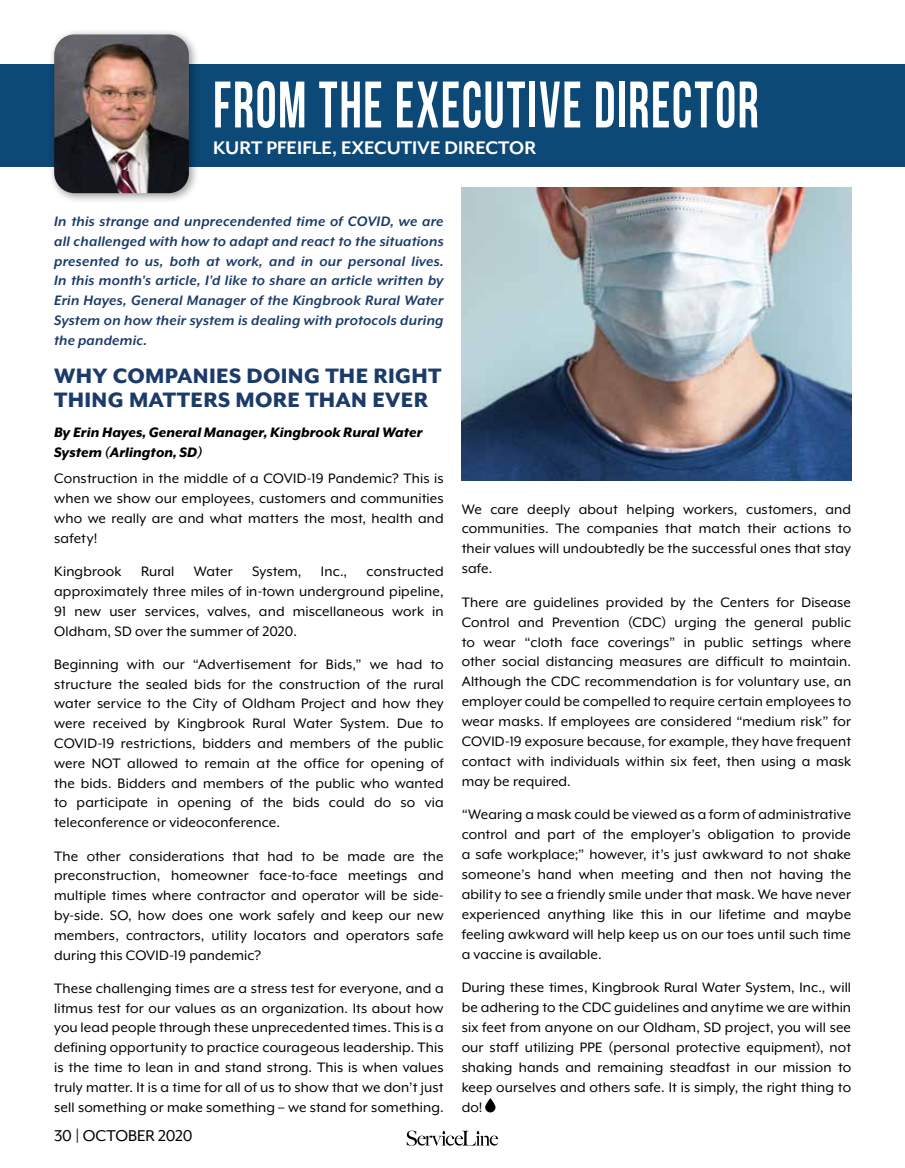
<style>
.page{position:relative;width:905px;height:1168px;background:#fff}
.page>*{position:absolute;margin:0;border:0;box-sizing:border-box;transform-origin:0 0}
.t1{font:65.55px "Bebas Neue";letter-spacing:.035em;color:#fff;scale:.8 1}
.t2{font:800 24px/24.3px "Mr Eaves XL Mod OT";letter-spacing:.015em;color:#1b3b69}
.t3{font:700 21px "Mr Eaves XL Mod OT";color:#fff}
.t4{font:18px "Mr Eaves XL Mod OT";letter-spacing:-.01em;color:#000}
.t5{font:15.75px/19.8px "Mr Eaves XL Mod OT";letter-spacing:.01em;color:#000;text-align:justify}
.t6{font:italic 700 15.75px/19.8px "Mr Eaves XL Mod OT";letter-spacing:.015em;color:#1b3b69;text-align:justify}
.t7{font:italic 800 15.75px/19.8px "Mr Eaves XL Mod OT";color:#000}
</style>
<div class="page">
<div style="left:0;top:65px;width:904px;height:102px;background:#0c4977"></div>
<div style="left:48px;top:29px;width:152px;height:175px;background:#000;opacity:.4"></div>
<img style="left:54px;top:34px;width:135px;height:159px">
<svg style="left:407px;top:1130px;width:91px;height:16px"></svg>
<img style="left:461px;top:187px;width:390px;height:294px">
<svg style="left:485px;top:1098px;width:10px;height:14px"></svg>
<h1 class="t1" style="left:213px;top:69px;width:683px">FROM THE EXECUTIVE DIRECTOR</h1>
<h3 class="t3" style="left:213px;top:137px;width:325px">KURT PFEIFLE, EXECUTIVE DIRECTOR</h3>
<p class="t6" style="left:54px;top:211px;width:391px">In this strange and unprecendented time of COVID, we are all challenged with how to adapt and react to the situations presented to us, both at work, and in our personal lives.<br>In this month's article, I'd like to share an article written by Erin Hayes, General Manager of the Kingbrook Rural Water System on how their system is dealing with protocols during the pandemic.</p>
<h2 class="t2" style="left:54px;top:363px;width:389px">WHY COMPANIES DOING THE RIGHT<br>THING MATTERS MORE THAN EVER</h2>
<p class="t7" style="left:54px;top:422px;width:370px">By Erin Hayes, General Manager, Kingbrook Rural Water<br>System (Arlington, SD)</p>
<p class="t5" style="left:54px;top:469px;width:391px">Construction in the middle of a COVID-19 Pandemic? This is when we show our employees, customers and communities who we really are and what matters the most, health and safety!</p>
<p class="t5" style="left:54px;top:561px;width:391px">Kingbrook Rural Water System, Inc., constructed approximately three miles of in-town underground pipeline, 91 new user services, valves, and miscellaneous work in Oldham, SD over the summer of 2020.</p>
<p class="t5" style="left:54px;top:654px;width:391px">Beginning with our “Advertisement for Bids,” we had to structure the sealed bids for the construction of the rural water service to the City of Oldham Project and how they were received by Kingbrook Rural Water System. Due to COVID-19 restrictions, bidders and members of the public were NOT allowed to remain at the office for opening of the bids. Bidders and members of the public who wanted to participate in opening of the bids could do so via teleconference or videoconference.</p>
<p class="t5" style="left:54px;top:846px;width:391px">The other considerations that had to be made are the preconstruction, homeowner face-to-face meetings and multiple times where contractor and operator will be side&shy;by-side. SO, how does one work safely and keep our new members, contractors, utility locators and operators safe during this COVID-19 pandemic?</p>
<p class="t5" style="left:54px;top:978px;width:391px">These challenging times are a stress test for everyone, and a litmus test for our values as an organization. Its about how you lead people through these unprecedented times. This is a defining opportunity to practice courageous leadership. This is the time to lean in and stand strong. This is when values truly matter. It is a time for all of us to show that we don’t just sell something or make something – we stand for something.</p>
<p class="t4" style="left:54px;top:1127px;width:140px">30 | OCTOBER 2020</p>
<p class="t5" style="left:461px;top:499px;width:391px">We care deeply about helping workers, customers, and communities. The companies that match their actions to their values will undoubtedly be the successful ones that stay safe.</p>
<p class="t5" style="left:461px;top:592px;width:391px">There are guidelines provided by the Centers for Disease Control and Prevention (CDC) urging the general public to wear “cloth face coverings” in public settings where other social distancing measures are difficult to maintain.<br>Although the CDC recommendation is for voluntary use, an employer could be compelled to require certain employees to wear masks. If employees are considered “medium risk” for COVID-19 exposure because, for example, they have frequent contact with individuals within six feet, then using a mask may be required.</p>
<p class="t5" style="left:461px;top:805px;width:391px">“Wearing a mask could be viewed as a form of administrative control and part of the employer’s obligation to provide a safe workplace;” however, it’s just awkward to not shake someone’s hand when meeting and then not having the ability to see a friendly smile under that mask. We have never experienced anything like this in our lifetime and maybe feeling awkward will help keep us on our toes until such time a vaccine is available.</p>
<p class="t5" style="left:461px;top:977px;width:391px">During these times, Kingbrook Rural Water System, Inc., will be adhering to the CDC guidelines and anytime we are within six feet from anyone on our Oldham, SD project, you will see our staff utilizing PPE (personal protective equipment), not shaking hands and remaining steadfast in our mission to keep ourselves and others safe. It is simply, the right thing to do!</p>
</div>
